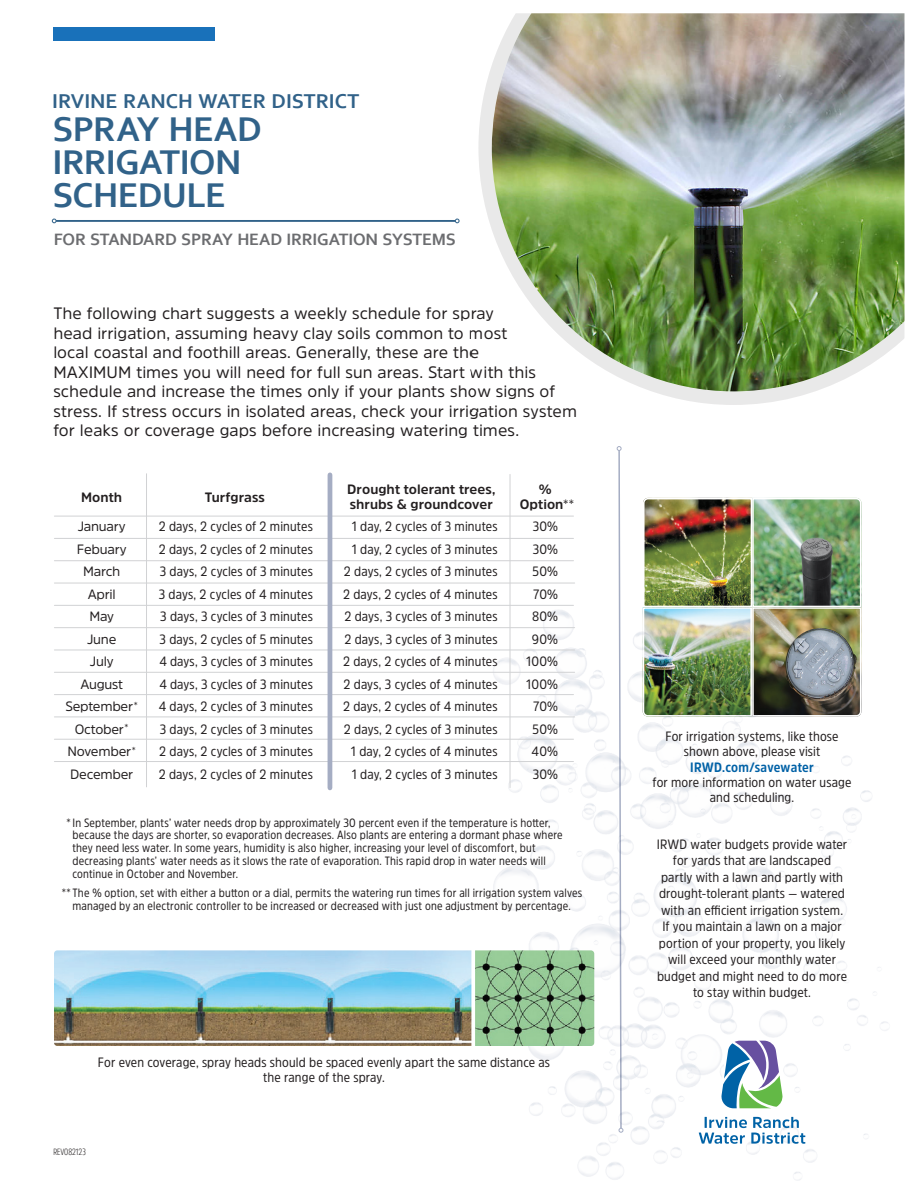
<style>
.page{position:relative;width:918px;height:1188px;background:#fff}
.page>*{position:absolute;margin:0;border:0;box-sizing:border-box;transform-origin:0 0}
.t1{font:700 36px/33px "Corbel";letter-spacing:-.015em;color:#316289}
.t2{font:700 21px "Corbel";color:#316289}
.t3{font:700 17.25px "Corbel";letter-spacing:-.01em;color:#6c6d70}
.t4{font:16.5px/19.5px "Amsi Pro";color:#231f20}
.t5{font:13.5px/16.5px "Amsi Pro Narw";letter-spacing:.01em;color:#231f20;text-align:center}
.t6{font:13.5px "Amsi Pro";letter-spacing:-.02em;color:#231f20}
.t7{font:700 13.5px "Amsi Pro";letter-spacing:.005em;color:#231f20}
.t8{font:12px/12.8px "Amsi Pro Narw";letter-spacing:.015em;color:#231f20}
.t9{font:300 9px "Amsi Pro Cond";letter-spacing:-.005em;color:#231f20}
.s1{font-weight:400}
.s2{font-weight:700;color:#0061a6}
</style>
<div class="page">
<img style="left:479px;top:557px;width:409px;height:624px">
<hr style="left:56px;top:220px;width:399px;height:2px;background:#316289">
<svg style="left:52px;top:219px;width:5px;height:4px"></svg>
<svg style="left:719px;top:1039px;width:66px;height:71px"></svg>
<svg style="left:699px;top:1117px;width:106px;height:27px"></svg>
<div style="left:53px;top:27px;width:162px;height:13px;background:#1971ba"></div>
<svg style="left:617px;top:446px;width:6px;height:687px"></svg>
<hr style="left:54px;top:761px;width:519px;height:1px;background:#d1d2d4">
<hr style="left:54px;top:739px;width:519px;height:1px;background:#d1d2d4">
<hr style="left:54px;top:717px;width:521px;height:1px;background:#d1d2d4">
<hr style="left:54px;top:694px;width:519px;height:1px;background:#d1d2d4">
<hr style="left:54px;top:672px;width:521px;height:1px;background:#d1d2d4">
<hr style="left:54px;top:650px;width:521px;height:1px;background:#d1d2d4">
<hr style="left:54px;top:627px;width:521px;height:1px;background:#d1d2d4">
<hr style="left:54px;top:605px;width:519px;height:1px;background:#d1d2d4">
<hr style="left:54px;top:583px;width:521px;height:1px;background:#d1d2d4">
<hr style="left:54px;top:560px;width:519px;height:1px;background:#d1d2d4">
<hr style="left:54px;top:538px;width:519px;height:1px;background:#d1d2d4">
<hr style="left:54px;top:516px;width:519px;height:1px;background:#d1d2d4">
<hr style="left:328px;top:475px;width:4px;height:313px;background:#a5adc3">
<hr style="left:146px;top:474px;width:1px;height:313px;background:#d1d2d4">
<hr style="left:510px;top:474px;width:1px;height:314px;background:#d1d2d4">
<img style="left:54px;top:950px;width:417px;height:96px">
<img style="left:475px;top:950px;width:119px;height:96px">
<img style="left:642px;top:497px;width:220px;height:220px">
<img style="left:432px;top:13px;width:473px;height:392px">
<p class="t2" style="left:52px;top:88px;width:309px">IRVINE RANCH WATER DISTRICT</p>
<p class="t1" style="left:53px;top:111px;width:211px">SPRAY HEAD<br>IRRIGATION<br>SCHEDULE</p>
<p class="t3" style="left:54px;top:229px;width:404px">FOR STANDARD SPRAY HEAD IRRIGATION SYSTEMS</p>
<p class="t4" style="left:53px;top:303px;width:525px">The following chart suggests a weekly schedule for spray<br>head irrigation, assuming heavy clay soils common to most<br>local coastal and foothill areas. Generally, these are the<br>MAXIMUM times you will need for full sun areas. Start with this schedule and increase the times only if your plants show signs of stress. If stress occurs in isolated areas, check your irrigation system for leaks or coverage gaps before increasing watering times.</p>
<p class="t7" style="left:81px;top:488px;width:43px">Month</p>
<p class="t7" style="left:205px;top:488px;width:62px">Turfgrass</p>
<p class="t7" style="left:347px;top:480px;width:150px">Drought tolerant trees,</p>
<p class="t7" style="left:539px;top:480px;width:14px">%</p>
<p class="t7" style="left:350px;top:495px;width:145px">shrubs &amp; groundcover</p>
<p class="t7" style="left:520px;top:495px;width:56px">Option<span class="s1">**</span></p>
<p class="t6" style="left:78px;top:517px;width:49px">January</p>
<p class="t5" style="left:159px;top:518px;width:156px">2 days, 2 cycles of 2 minutes</p>
<p class="t5" style="left:352px;top:518px;width:147px">1 day, 2 cycles of 3 minutes</p>
<p class="t5" style="left:533px;top:518px;width:27px">30%</p>
<p class="t6" style="left:77px;top:540px;width:51px">Febuary</p>
<p class="t5" style="left:159px;top:540px;width:156px">2 days, 2 cycles of 2 minutes</p>
<p class="t5" style="left:352px;top:540px;width:147px">1 day, 2 cycles of 3 minutes</p>
<p class="t5" style="left:533px;top:540px;width:27px">30%</p>
<p class="t6" style="left:83px;top:562px;width:39px">March</p>
<p class="t5" style="left:160px;top:563px;width:155px">3 days, 2 cycles of 3 minutes</p>
<p class="t5" style="left:344px;top:563px;width:155px">2 days, 2 cycles of 3 minutes</p>
<p class="t5" style="left:533px;top:563px;width:27px">50%</p>
<p class="t6" style="left:88px;top:585px;width:29px">April</p>
<p class="t5" style="left:159px;top:585px;width:156px">3 days, 2 cycles of 4 minutes</p>
<p class="t5" style="left:343px;top:585px;width:156px">2 days, 2 cycles of 4 minutes</p>
<p class="t5" style="left:533px;top:585px;width:27px">70%</p>
<p class="t6" style="left:90px;top:607px;width:26px">May</p>
<p class="t5" style="left:160px;top:608px;width:154px">3 days, 3 cycles of 3 minutes</p>
<p class="t5" style="left:344px;top:608px;width:155px">2 days, 3 cycles of 3 minutes</p>
<p class="t5" style="left:532px;top:608px;width:28px">80%</p>
<p class="t6" style="left:87px;top:630px;width:31px">June</p>
<p class="t5" style="left:160px;top:630px;width:155px">3 days, 2 cycles of 5 minutes</p>
<p class="t5" style="left:344px;top:630px;width:155px">2 days, 3 cycles of 3 minutes</p>
<p class="t5" style="left:532px;top:630px;width:28px">90%</p>
<p class="t6" style="left:90px;top:652px;width:25px">July</p>
<p class="t5" style="left:159px;top:653px;width:155px">4 days, 3 cycles of 3 minutes</p>
<p class="t5" style="left:343px;top:653px;width:156px">2 days, 2 cycles of 4 minutes</p>
<p class="t5" style="left:526px;top:653px;width:34px">100%</p>
<p class="t6" style="left:80px;top:675px;width:44px">August</p>
<p class="t5" style="left:159px;top:675px;width:155px">4 days, 3 cycles of 3 minutes</p>
<p class="t5" style="left:344px;top:675px;width:156px">2 days, 3 cycles of 4 minutes</p>
<p class="t5" style="left:526px;top:675px;width:34px">100%</p>
<p class="t6" style="left:65px;top:697px;width:74px">September<sup>*</sup></p>
<p class="t5" style="left:159px;top:698px;width:156px">4 days, 2 cycles of 3 minutes</p>
<p class="t5" style="left:343px;top:698px;width:156px">2 days, 2 cycles of 4 minutes</p>
<p class="t5" style="left:533px;top:698px;width:27px">70%</p>
<p class="t6" style="left:75px;top:720px;width:55px">October<sup>*</sup></p>
<p class="t5" style="left:160px;top:720px;width:155px">3 days, 2 cycles of 3 minutes</p>
<p class="t5" style="left:344px;top:720px;width:155px">2 days, 2 cycles of 3 minutes</p>
<p class="t5" style="left:533px;top:720px;width:27px">50%</p>
<p class="t6" style="left:68px;top:742px;width:70px">November<sup>*</sup></p>
<p class="t5" style="left:159px;top:743px;width:155px">2 days, 2 cycles of 3 minutes</p>
<p class="t5" style="left:351px;top:743px;width:148px">1 day, 2 cycles of 4 minutes</p>
<p class="t5" style="left:532px;top:743px;width:28px">40%</p>
<p class="t6" style="left:70px;top:765px;width:64px">December</p>
<p class="t5" style="left:159px;top:765px;width:156px">2 days, 2 cycles of 2 minutes</p>
<p class="t5" style="left:352px;top:765px;width:147px">1 day, 2 cycles of 3 minutes</p>
<p class="t5" style="left:533px;top:765px;width:27px">30%</p>
<p class="t8" style="left:72px;top:816px;width:492px;text-indent:-6px">*In September, plants’ water needs drop by approximately 30 percent even if the temperature is hotter, because the days are shorter, so evaporation decreases. Also plants are entering a dormant phase where they need less water. In some years, humidity is also higher, increasing your level of discomfort, but decreasing plants’ water needs as it slows the rate of evaporation. This rapid drop in water needs will continue in October and November.</p>
<p class="t8" style="left:62px;top:886px;width:522px;text-align:center">** The % option, set with either a button or a dial, permits the watering run times for all irrigation system valves managed by an electronic controller to be increased or decreased with just one adjustment by percentage.</p>
<p class="t5" style="left:98px;top:1054px;width:454px;line-height:15px">For even coverage, spray heads should be spaced evenly apart the same distance as the range of the spray.</p>
<p class="t9" style="left:53px;top:1146px;width:34px">REV082123</p>
<p class="t5" style="left:665px;top:728px;width:175px;line-height:15px">For irrigation systems, like those shown above, please visit</p>
<p class="t5" style="left:653px;top:759px;width:200px;line-height:15px"><span class="s2">IRWD.com/savewater<br></span>for more information on water usage and scheduling.</p>
<p class="t5" style="left:657px;top:835px;width:192px">IRWD water budgets provide water for yards that are landscaped partly with a lawn and partly with drought-tolerant plants — watered with an efficient irrigation system.<br>If you maintain a lawn on a major portion of your property, you likely will exceed your monthly water budget and might need to do more to stay within budget.</p>
</div>
